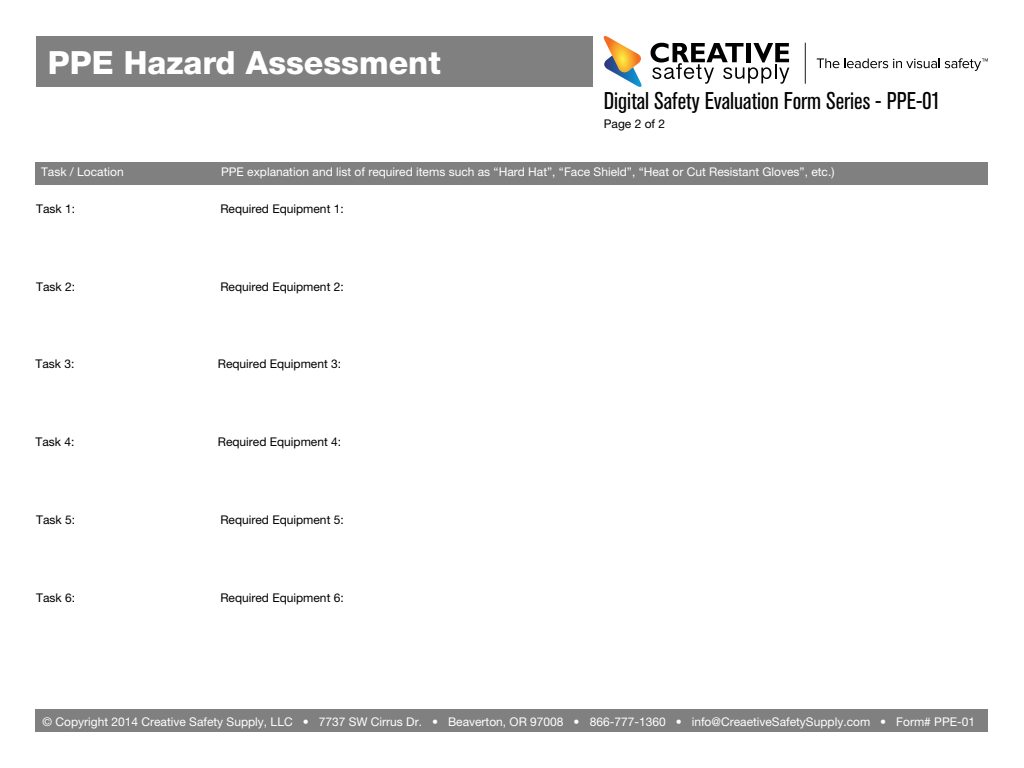
<style>
.page{position:relative;width:1024px;height:768px;background:#fff}
.page>*{position:absolute;margin:0;border:0;box-sizing:border-box;transform-origin:0 0}
.t1{font:800 32px "Helvetica Neue LT Pro";color:#fff}
.t2{font:condensed 24px "Akzidenz Grotesk BQ";color:#000}
.t3{font:12px "Helvetica Neue LT Pro";color:#fff}
.t4{font:12px "Helvetica Neue LT Pro";color:#000}
</style>
<div class="page">
<div style="left:36px;top:162px;width:952px;height:22px;background:#808080"></div>
<svg style="left:603px;top:36px;width:39px;height:51px"></svg>
<svg style="left:651px;top:43px;width:138px;height:41px"></svg>
<svg style="left:817px;top:58px;width:171px;height:13px"></svg>
<hr style="left:805px;top:43px;width:1px;height:41px;background:#231f20">
<div style="left:36px;top:36px;width:557px;height:51px;background:#808080"></div>
<div style="left:36px;top:710px;width:952px;height:22px;background:#808080"></div>
<h1 class="t1" style="left:48px;top:43px;width:395px">PPE Hazard Assessment</h1>
<h2 class="t2" style="left:604px;top:87px;width:338px">Digital Safety Evaluation Form Series - PPE-01</h2>
<p class="t4" style="left:604px;top:116px;width:63px">Page 2 of 2</p>
<p class="t3" style="left:41px;top:165px;width:84px">Task / Location</p>
<p class="t3" style="left:221px;top:165px;width:615px">PPE explanation and list of required items such as “Hard Hat”, “Face Shield”, “Heat or Cut Resistant Gloves”, etc.)</p>
<p class="t4" style="left:36px;top:202px;width:40px">Task 1:</p>
<p class="t4" style="left:220px;top:202px;width:125px">Required Equipment 1:</p>
<p class="t4" style="left:36px;top:279px;width:40px">Task 2:</p>
<p class="t4" style="left:220px;top:279px;width:125px">Required Equipment 2:</p>
<p class="t4" style="left:36px;top:357px;width:40px">Task 3:</p>
<p class="t4" style="left:218px;top:357px;width:125px">Required Equipment 3:</p>
<p class="t4" style="left:36px;top:434px;width:40px">Task 4:</p>
<p class="t4" style="left:218px;top:434px;width:125px">Required Equipment 4:</p>
<p class="t4" style="left:36px;top:513px;width:40px">Task 5:</p>
<p class="t4" style="left:220px;top:513px;width:125px">Required Equipment 5:</p>
<p class="t4" style="left:36px;top:590px;width:40px">Task 6:</p>
<p class="t4" style="left:220px;top:590px;width:125px">Required Equipment 6:</p>
<p class="t3" style="left:43px;top:714px;width:934px">© Copyright 2014 Creative Safety Supply, LLC • 7737 SW Cirrus Dr. • Beaverton, OR 97008 • 866-777-1360 • info@CreaetiveSafetySupply.com • Form# PPE-01</p>
</div>
